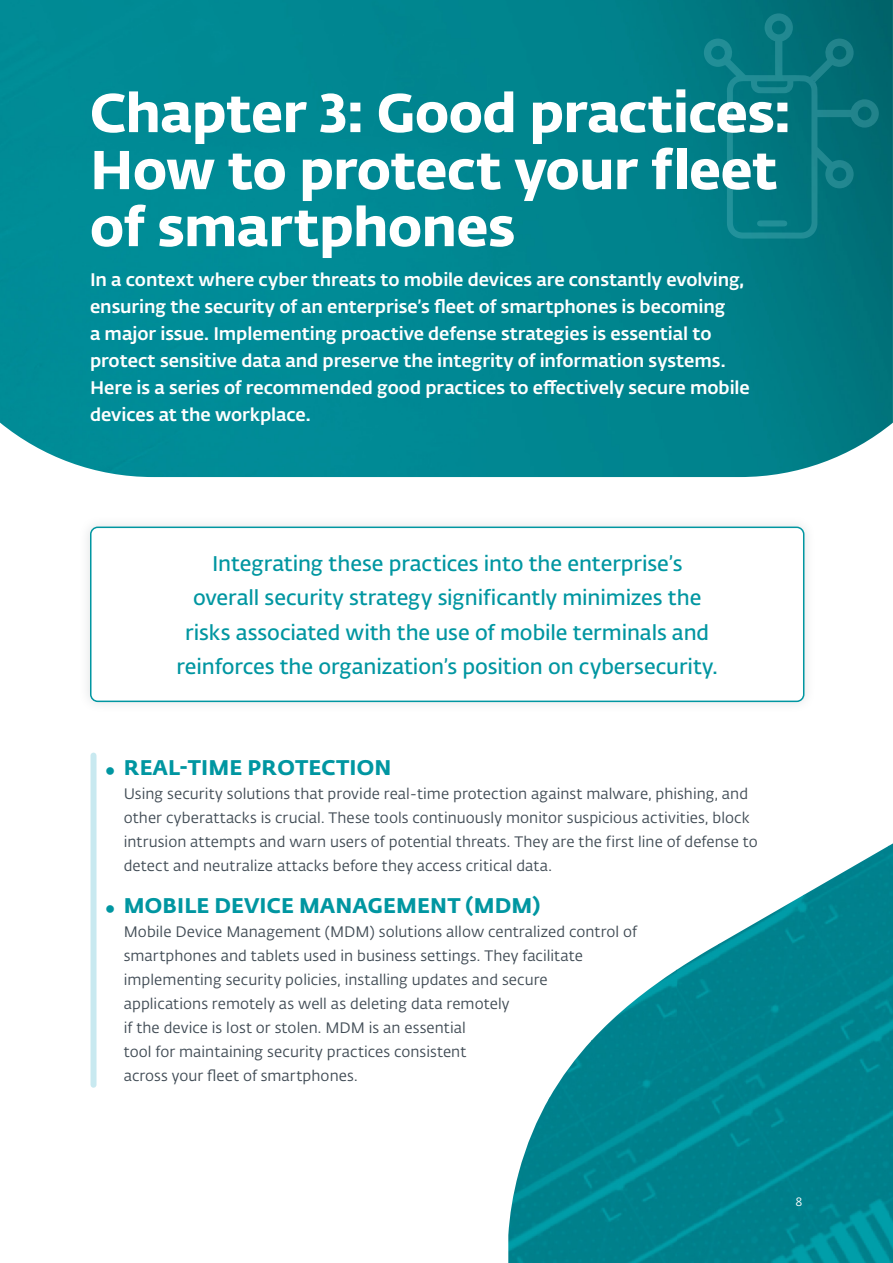
<style>
.page{position:relative;width:893px;height:1263px;background:#fff}
.page>*{position:absolute;margin:0;border:0;box-sizing:border-box;transform-origin:0 0}
.TOC_1{font:54px/57px "Fedra Sans Alt Pro Bold LF";letter-spacing:-.01em;color:#fff}
.Article_Body_Copy{font:21px/34.5px "Fedra Sans Alt Pro Demi LF";letter-spacing:-.005em;color:#0096a1;text-align:center}
.t1{font:21px "Fedra Sans Alt Pro Bold LF";letter-spacing:.01em;color:#0096a1}
.TOC_1-2{font:18px/27px "Fedra Sans Alt Pro Med LF";letter-spacing:-.005em;color:#fff}
.t2{font:15px/24px "Fedra Sans Alt Pro Book LF";letter-spacing:.005em;color:#414c55}
.Pagination{font:12px "Fedra Sans Alt Pro Book LF";color:#fff}
</style>
<div class="page">
<img style="left:0;top:0;width:893px;height:477px">
<img style="left:889px;top:843px;width:4px;height:420px">
<img style="left:804px;top:845px;width:85px;height:418px">
<img style="left:719px;top:894px;width:85px;height:369px">
<img style="left:677px;top:944px;width:42px;height:319px">
<img style="left:592px;top:969px;width:85px;height:294px">
<img style="left:550px;top:1040px;width:42px;height:223px">
<img style="left:508px;top:1097px;width:42px;height:166px">
<svg style="left:704px;top:13px;width:175px;height:226px;background:#05767e"></svg>
<div style="left:91px;top:755px;width:6px;height:330px;background:#c8e9f0"></div>
<div style="left:79px;top:516px;width:737px;height:197px;background:#879196;opacity:.25"></div>
<div style="left:91px;top:527px;width:713px;height:174px;background:#fff;border-radius:7px"></div>
<div style="left:90px;top:527px;width:714px;height:175px;border:2px solid #0096a1;border-radius:7px"></div>
<p class="TOC_1" style="left:90px;top:80px;width:703px">Chapter 3: Good practices:<br>How to protect your fleet of smartphones</p>
<p class="TOC_1-2" style="left:90px;top:265px;width:661px">In a context where cyber threats to mobile devices are constantly evolving, ensuring the security of an enterprise’s fleet of smartphones is becoming<br>a major issue. Implementing proactive defense strategies is essential to protect sensitive data and preserve the integrity of information systems.<br>Here is a series of recommended good practices to effectively secure mobile devices at the workplace.</p>
<p class="Article_Body_Copy" style="left:177px;top:545px;width:543px">Integrating these practices into the enterprise’s overall security strategy significantly minimizes the risks associated with the use of mobile terminals and reinforces the organization’s position on cybersecurity.</p>
<p class="t1" style="left:124px;top:751px;width:269px">REAL-TIME PROTECTION</p>
<p class="t2" style="left:124px;top:782px;width:635px">Using security solutions that provide real-time protection against malware, phishing, and other cyberattacks is crucial. These tools continuously monitor suspicious activities, block intrusion attempts and warn users of potential threats. They are the first line of defense to detect and neutralize attacks before they access critical data.</p>
<p class="t1" style="left:124px;top:889px;width:418px">MOBILE DEVICE MANAGEMENT (MDM)</p>
<p class="t2" style="left:124px;top:920px;width:515px">Mobile Device Management (MDM) solutions allow centralized control of smartphones and tablets used in business settings. They facilitate implementing security policies, installing updates and secure<br>applications remotely as well as deleting data remotely<br>if the device is lost or stolen. MDM is an essential<br>tool for maintaining security practices consistent<br>across your fleet of smartphones.</p>
<p class="Pagination" style="left:795px;top:1193px;width:8px">8</p>
</div>
